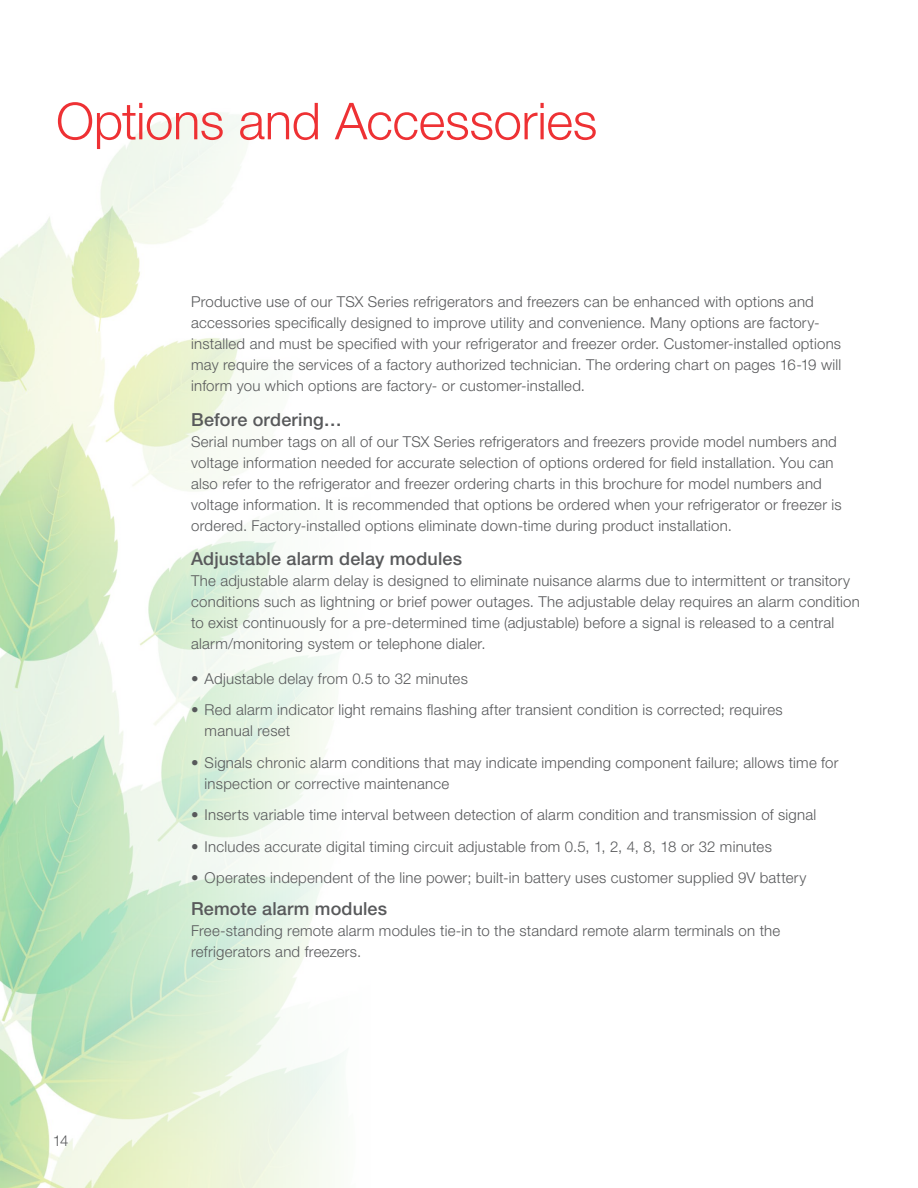
<style>
.page{position:relative;width:918px;height:1188px;background:#fff}
.page>*{position:absolute;margin:0;border:0;box-sizing:border-box;transform-origin:0 0}
.t1{font:300 51px "Helvetica Neue LT Std";letter-spacing:-.01em;color:#ee3134}
.t2{font:500 18px "Helvetica Neue LT Std";letter-spacing:.01em;color:#58595b}
.t3{font:300 15px/21px "Helvetica Neue LT Std";letter-spacing:.015em;color:#58595b}
</style>
<div class="page">
<img style="left:0;top:113px;width:341px;height:1075px">
<h1 class="t1" style="left:56px;top:90px;width:543px">Options and Accessories</h1>
<p class="t3" style="left:53px;top:1130px;width:17px">14</p>
<p class="t3" style="left:191px;top:291px;width:652px">Productive use of our TSX Series refrigerators and freezers can be enhanced with options and accessories specifically designed to improve utility and convenience. Many options are factory&shy;installed and must be specified with your refrigerator and freezer order. Customer-installed options may require the services of a factory authorized technician. The ordering chart on pages 16-19 will inform you which options are factory- or customer-installed.</p>
<p class="t2" style="left:191px;top:408px;width:152px">Before ordering…</p>
<p class="t3" style="left:191px;top:430px;width:652px">Serial number tags on all of our TSX Series refrigerators and freezers provide model numbers and voltage information needed for accurate selection of options ordered for field installation. You can also refer to the refrigerator and freezer ordering charts in this brochure for model numbers and voltage information. It is recommended that options be ordered when your refrigerator or freezer is ordered. Factory-installed options eliminate down-time during product installation.</p>
<p class="t2" style="left:191px;top:548px;width:272px">Adjustable alarm delay modules</p>
<p class="t3" style="left:191px;top:570px;width:670px">The adjustable alarm delay is designed to eliminate nuisance alarms due to intermittent or transitory conditions such as lightning or brief power outages. The adjustable delay requires an alarm condition to exist continuously for a pre-determined time (adjustable) before a signal is released to a central alarm/monitoring system or telephone dialer.</p>
<p class="t3" style="left:191px;top:667px;width:278px">• Adjustable delay from 0.5 to 32 minutes</p>
<p class="t3" style="left:205px;top:699px;width:580px;text-indent:-14px">• Red alarm indicator light remains flashing after transient condition is corrected; requires manual reset</p>
<p class="t3" style="left:205px;top:751px;width:635px;text-indent:-14px">• Signals chronic alarm conditions that may indicate impending component failure; allows time for inspection or corrective maintenance</p>
<p class="t3" style="left:191px;top:804px;width:627px">• Inserts variable time interval between detection of alarm condition and transmission of signal</p>
<p class="t3" style="left:191px;top:835px;width:582px">• Includes accurate digital timing circuit adjustable from 0.5, 1, 2, 4, 8, 18 or 32 minutes</p>
<p class="t3" style="left:191px;top:867px;width:617px">• Operates independent of the line power; built-in battery uses customer supplied 9V battery</p>
<p class="t2" style="left:191px;top:897px;width:198px">Remote alarm modules</p>
<p class="t3" style="left:191px;top:919px;width:591px">Free-standing remote alarm modules tie-in to the standard remote alarm terminals on the refrigerators and freezers.</p>
</div>
